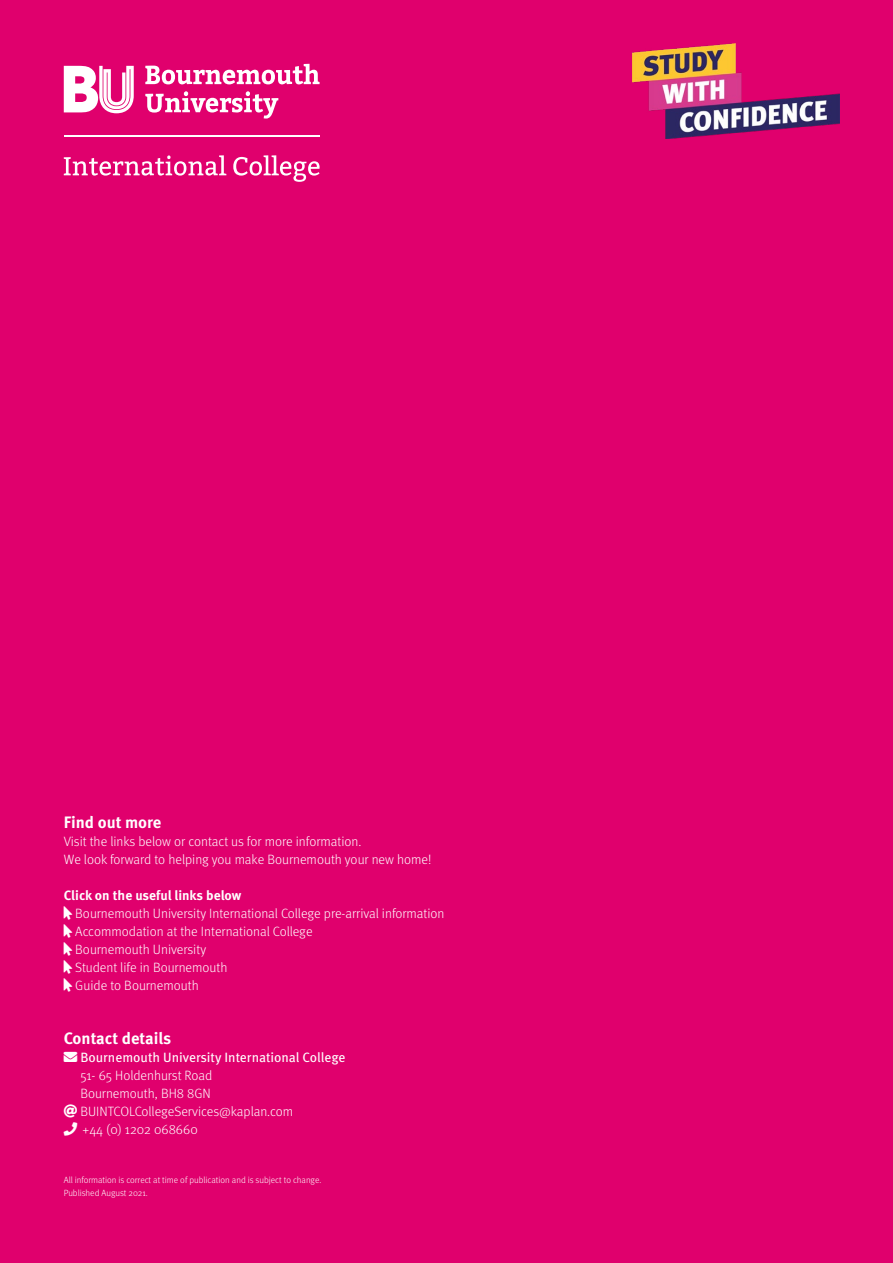
<style>
.page{position:relative;width:893px;height:1263px;background:#e0006d}
.page>*{position:absolute;margin:0;border:0;box-sizing:border-box;transform-origin:0 0}
.t1{font:700 16.5px "Meta Pro";color:#fff}
.t2{font:300 13.5px/18px "Meta Pro";color:#fff}
.t3{font:700 13.5px "Meta Pro";color:#fff}
.t4{font:300 9px/12.9px "Meta Pro";color:#fff}
.s1{font-weight:400}
</style>
<div class="page">
<img style="left:632px;top:44px;width:208px;height:94px">
<svg style="left:64px;top:155px;width:162px;height:21px"></svg>
<svg style="left:233px;top:155px;width:87px;height:27px"></svg>
<hr style="left:64px;top:135px;width:256px;height:1px;background:#fff">
<svg style="left:145px;top:64px;width:175px;height:20px"></svg>
<svg style="left:145px;top:91px;width:133px;height:28px"></svg>
<svg style="left:64px;top:66px;width:70px;height:47px"></svg>
<p class="t1" style="left:64px;top:809px;width:99px">Find out more</p>
<p class="t2" style="left:64px;top:832px;width:369px">Visit the links below or contact us for more information.<br>We look forward to helping you make Bournemouth your new home!</p>
<p class="t3" style="left:64px;top:885px;width:179px">Click on the useful links below</p>
<p class="t2" style="left:64px;top:904px;width:382px">□◆▲□■▼ Bournemouth University International College pre-arrival information</p>
<p class="t2" style="left:64px;top:922px;width:250px">□◆▲□■▼ Accommodation at the International College</p>
<p class="t2" style="left:64px;top:940px;width:144px">□◆▲□■▼ Bournemouth University</p>
<p class="t2" style="left:64px;top:958px;width:165px">□◆▲□■▼ Student life in Bournemouth</p>
<p class="t2" style="left:64px;top:976px;width:137px">□◆▲□■▼ Guide to Bournemouth</p>
<p class="t1" style="left:64px;top:1025px;width:109px">Contact details</p>
<p class="t2" style="left:80px;top:1048px;width:267px;text-indent:-17px">■❖●□ <span class="s1">Bournemouth University International College </span>51- 65 Holdenhurst Road<br>Bournemouth, BH8 8GN BUINTCOLCollegeServices@kaplan.com</p>
<p class="t2" style="left:64px;top:1120px;width:136px">★ +44 (0) 1202 068660</p>
<p class="t4" style="left:64px;top:1173px;width:259px">All information is correct at time of publication and is subject to change.<br>Published August 2021.</p>
</div>
